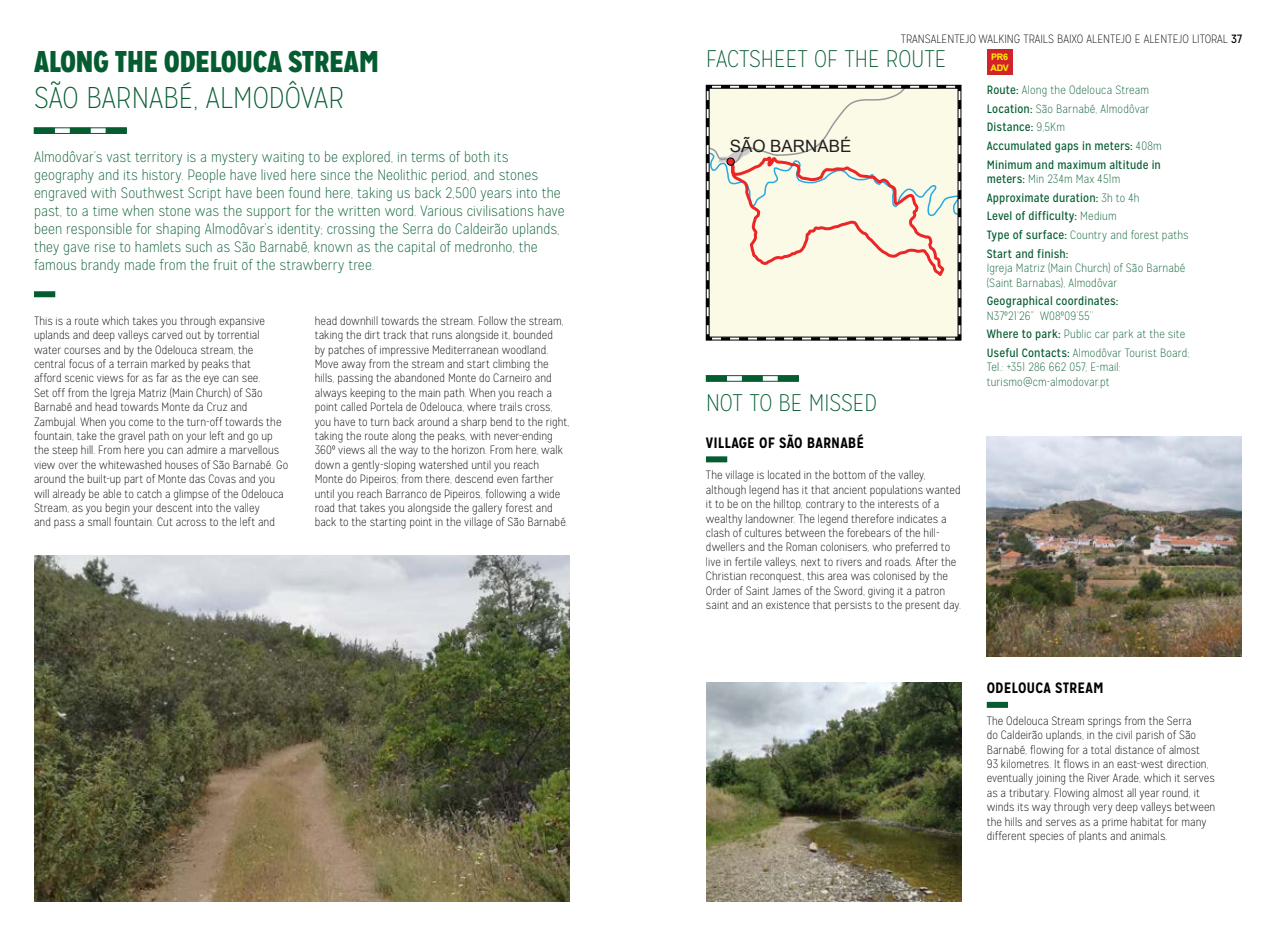
<style>
.page{position:relative;width:1276px;height:936px;background:#fff}
.page>*{position:absolute;margin:0;border:0;box-sizing:border-box;transform-origin:0 0}
.t1{font:900 30px "Mission Gothic";color:#045c30}
.t2{font:100 30px "Mission Gothic";color:#045c30}
.t3{font:100 24px "Mission Gothic";color:#045c30}
.t4{font:16.95px "Arial";color:#221f20}
.t5{font:100 15px/18px "Mission Gothic";letter-spacing:.005em;color:#045c30}
.t6{font:700 15px "Mission Gothic";letter-spacing:.005em;color:#000}
.t7{font:100 12px/14.4px "Mission Gothic";letter-spacing:.005em;color:#000}
.t8{font:12px/18.6px "Mission Gothic";letter-spacing:.01em;color:#045c30}
.t9{font:100 12px/14.4px "Mission Gothic";letter-spacing:.015em;color:#045c30}
.t10{font:700 9px/10.8px "Arial";letter-spacing:-.035em;color:#fff200}
.s1{font-weight:400}
.s2{font-weight:100}
</style>
<div class="page">
<svg style="left:708px;top:377px;width:88px;height:2px"></svg>
<div style="left:706px;top:375px;width:92px;height:6px;border:1px solid #045c30"></div>
<img style="left:706px;top:682px;width:255px;height:219px">
<img style="left:986px;top:436px;width:256px;height:220px">
<svg style="left:36px;top:130px;width:88px;height:2px"></svg>
<div style="left:34px;top:128px;width:92px;height:6px;border:1px solid #045c30"></div>
<div style="left:34px;top:291px;width:21px;height:6px;background:#045c30"></div>
<img style="left:34px;top:555px;width:536px;height:346px">
<div style="left:706px;top:456px;width:21px;height:6px;background:#045c30"></div>
<div style="left:986px;top:701px;width:22px;height:6px;background:#045c30"></div>
<div style="left:986px;top:49px;width:26px;height:26px;background:#d2232a"></div>
<svg style="left:705px;top:84px;width:257px;height:257px;background:#f1eada"></svg>
<div style="left:706px;top:85px;width:255px;height:255px;border:1px solid #000"></div>
<h1 class="t1" style="left:34px;top:42px;width:346px">ALONG THE ODELOUCA STREAM</h1>
<h1 class="t2" style="left:34px;top:80px;width:312px">SÃO BARNABÉ, ALMODÔVAR</h1>
<p class="t5" style="left:34px;top:148px;width:532px">Almodôvar’s vast territory is a mystery waiting to be explored, in terms of both its geography and its history. People have lived here since the Neolithic period, and stones engraved with Southwest Script have been found here, taking us back 2,500 years into the past, to a time when stone was the support for the written word. Various civilisations have been responsible for shaping Almodôvar’s identity; crossing the Serra do Caldeirão uplands, they gave rise to hamlets such as São Barnabé, known as the capital of medronho, the famous brandy made from the fruit of the strawberry tree.</p>
<p class="t7" style="left:34px;top:313px;width:256px">This is a route which takes you through expansive uplands and deep valleys carved out by torrential water courses and by the Odelouca stream, the central focus of a terrain marked by peaks that<br>afford scenic views for as far as the eye can see.<br>Set off from the Igreja Matriz (Main Church) of São Barnabé and head towards Monte da Cruz and Zambujal. When you come to the turn-off towards the fountain, take the gravel path on your left and go up the steep hill. From here you can admire a marvellous view over the whitewashed houses of São Barnabé. Go around the built-up part of Monte das Covas and you will already be able to catch a glimpse of the Odelouca Stream, as you begin your descent into the valley<br>and pass a small fountain. Cut across to the left and</p>
<p class="t7" style="left:315px;top:313px;width:256px">head downhill towards the stream. Follow the stream, taking the dirt track that runs alongside it, bounded<br>by patches of impressive Mediterranean woodland.<br>Move away from the stream and start climbing the hills, passing the abandoned Monte do Carneiro and always keeping to the main path. When you reach a point called Portela de Odelouca, where trails cross, you have to turn back around a sharp bend to the right, taking the route along the peaks, with never-ending 360º views all the way to the horizon. From here, walk down a gently-sloping watershed until you reach Monte do Pipeiros; from there, descend even farther until you reach Barranco de Pipeiros, following a wide road that takes you alongside the gallery forest and back to the starting point in the village of São Barnabé.</p>
<p class="t7" style="left:901px;top:32px;width:342px">TRANSALENTEJO WALKING TRAILS BAIXO ALENTEJO E ALENTEJO LITORAL <span class="s1">37</span></p>
<h2 class="t3" style="left:706px;top:45px;width:242px">FACTSHEET OF THE ROUTE</h2>
<h3 class="t4" style="left:729px;top:134px;width:123px">SÃO BARNABÉ</h3>
<h2 class="t3" style="left:706px;top:389px;width:173px">NOT TO BE MISSED</h2>
<p class="t6" style="left:706px;top:433px;width:160px">VILLAGE OF SÃO BARNABÉ</p>
<p class="t7" style="left:706px;top:468px;width:257px">The village is located in the bottom of the valley, although legend has it that ancient populations wanted it to be on the hilltop, contrary to the interests of a wealthy landowner. The legend therefore indicates a clash of cultures between the forebears of the hill&shy;dwellers and the Roman colonisers, who preferred to live in fertile valleys, next to rivers and roads. After the Christian reconquest, this area was colonised by the Order of Saint James of the Sword, giving it a patron saint and an existence that persists to the present day.</p>
<p class="t10" style="left:990px;top:52px;width:20px">PR6<br>ADV</p>
<p class="t8" style="left:986px;top:81px;width:176px">Route: <span class="s2">Along the Odelouca Stream<br></span>Location: <span class="s2">São Barnabé, Almodôvar<br></span>Distance: <span class="s2">9,5Km<br></span>Accumulated gaps in meters: <span class="s2">408m<br></span>Minimum and maximum altitude in</p>
<p class="t8" style="left:986px;top:170px;width:203px">meters: <span class="s2">Min 234m Max 451m<br></span>Approximate duration: <span class="s2">3h to 4h<br></span>Level of difficulty: <span class="s2">Medium<br></span>Type of surface: <span class="s2">Country and forest paths<br></span>Start and finish:</p>
<p class="t9" style="left:986px;top:261px;width:200px">Igreja Matriz (Main Church) of São Barnabé (Saint Barnabas), Almodôvar</p>
<p class="t8" style="left:986px;top:292px;width:133px">Geographical coordinates:</p>
<p class="t9" style="left:986px;top:306px;width:204px;line-height:18.6px">N37º21’26” W08º09’55’’<br><span class="s1">Where to park:</span> Public car park at the site<br><span class="s1">Useful Contacts:</span> Almodôvar Tourist Board;</p>
<p class="t9" style="left:986px;top:360px;width:135px">Tel.: +351 286 662 057; E-mail: turismo@cm-almodovar.pt</p>
<p class="t6" style="left:986px;top:678px;width:119px">ODELOUCA STREAM</p>
<p class="t7" style="left:986px;top:713px;width:230px">The Odelouca Stream springs from the Serra<br>do Caldeirão uplands, in the civil parish of São Barnabé, flowing for a total distance of almost<br>93 kilometres. It flows in an east-west direction, eventually joining the River Arade, which it serves as a tributary. Flowing almost all year round, it winds its way through very deep valleys between the hills and serves as a prime habitat for many different species of plants and animals.</p>
</div>
